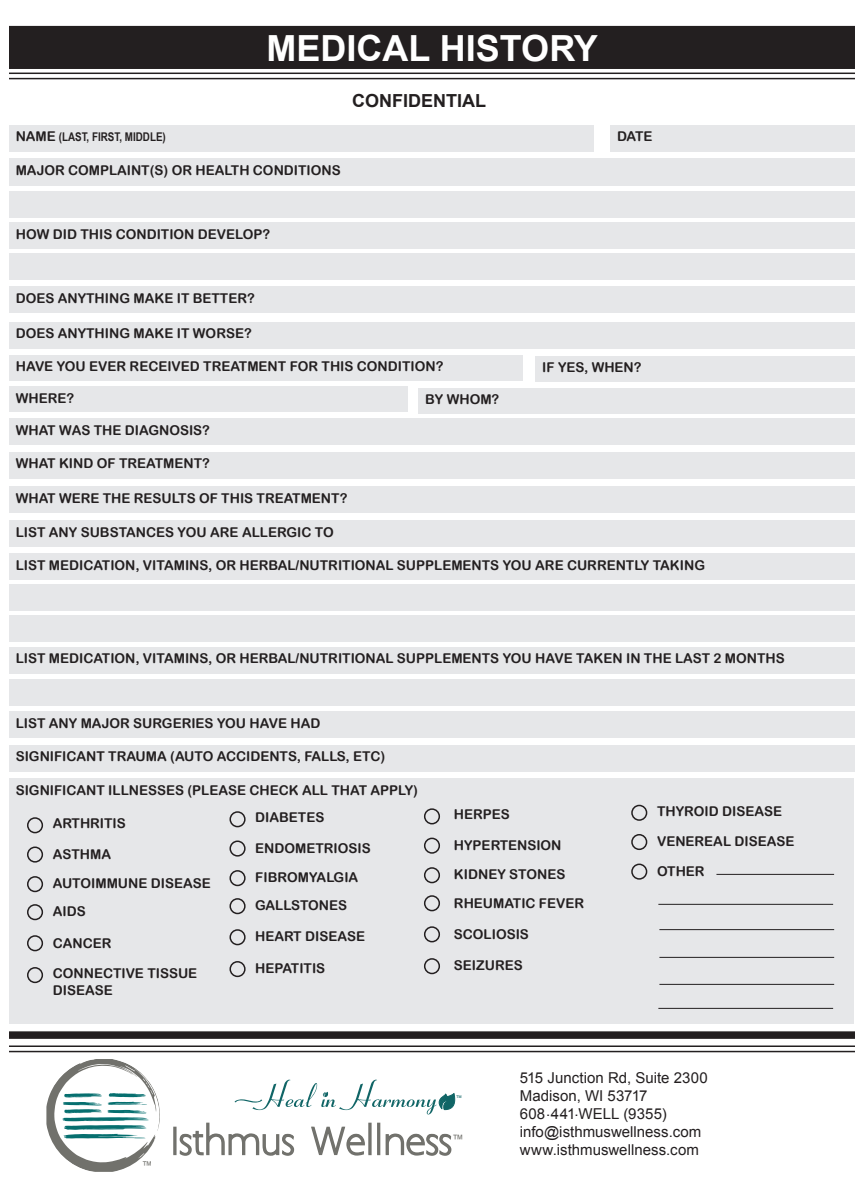
<style>
.page{position:relative;width:864px;height:1188px;background:#fff}
.page>*{position:absolute;margin:0;border:0;box-sizing:border-box;transform-origin:0 0}
.t1{font:700 36px "Arial";color:#fff}
.t2{font:700 18px "Arial";color:#231f20}
.t3{font:17.1px "Apple Chancery";color:#106566;scale:3.5 1}
.t4{font:15px "Arial";color:#231f20}
.t5{font:13.5px "Arial Rounded MT Bold";color:#231f20}
.t6{font:700 12px "Arial Narrow";color:#231f20}
.t7{font:11.55px "Arial";color:#71716c}
.t8{font:10.65px "Arial";color:#71716c}
.t9{font:6.45px "Arial";color:#106566}
.s1{font-family:"Arial Rounded MT Bold";font-weight:400;font-size:13.5px}
</style>
<div class="page">
<div style="left:10px;top:778px;width:844px;height:245px;background:#e6e7e9"></div>
<div style="left:10px;top:27px;width:844px;height:41px;background:#231f20"></div>
<div style="left:9px;top:26px;width:846px;height:43px;border:2px solid #231f20"></div>
<div style="left:9px;top:125px;width:585px;height:27px;background:#e6e7e9"></div>
<div style="left:610px;top:125px;width:245px;height:27px;background:#e6e7e9"></div>
<div style="left:9px;top:191px;width:846px;height:27px;background:#e6e7e9"></div>
<div style="left:9px;top:222px;width:846px;height:27px;background:#e6e7e9"></div>
<div style="left:9px;top:253px;width:846px;height:27px;background:#e6e7e9"></div>
<div style="left:9px;top:286px;width:846px;height:27px;background:#e6e7e9"></div>
<div style="left:9px;top:322px;width:846px;height:27px;background:#e6e7e9"></div>
<div style="left:9px;top:355px;width:514px;height:26px;background:#e6e7e9"></div>
<div style="left:9px;top:387px;width:398px;height:25px;background:#e6e7e9"></div>
<div style="left:418px;top:388px;width:437px;height:26px;background:#e6e7e9"></div>
<div style="left:9px;top:418px;width:846px;height:28px;background:#e6e7e9"></div>
<div style="left:9px;top:452px;width:846px;height:27px;background:#e6e7e9"></div>
<div style="left:536px;top:356px;width:319px;height:26px;background:#e6e7e9"></div>
<div style="left:9px;top:1031px;width:846px;height:8px;background:#231f20"></div>
<hr style="left:9px;top:1046px;width:846px;height:1px;background:#231f20">
<hr style="left:9px;top:1051px;width:846px;height:1px;background:#231f20">
<hr style="left:9px;top:73px;width:846px;height:1px;background:#231f20">
<hr style="left:9px;top:78px;width:846px;height:1px;background:#231f20">
<div style="left:9px;top:159px;width:846px;height:27px;background:#e6e7e9"></div>
<div style="left:9px;top:486px;width:846px;height:27px;background:#e6e7e9"></div>
<div style="left:9px;top:520px;width:846px;height:27px;background:#e6e7e9"></div>
<div style="left:9px;top:554px;width:846px;height:26px;background:#e6e7e9"></div>
<div style="left:9px;top:584px;width:846px;height:27px;background:#e6e7e9"></div>
<div style="left:9px;top:615px;width:846px;height:27px;background:#e6e7e9"></div>
<div style="left:9px;top:647px;width:846px;height:27px;background:#e6e7e9"></div>
<div style="left:9px;top:680px;width:846px;height:26px;background:#e6e7e9"></div>
<div style="left:9px;top:711px;width:846px;height:27px;background:#e6e7e9"></div>
<div style="left:9px;top:745px;width:846px;height:27px;background:#e6e7e9"></div>
<div style="left:27px;top:817px;width:16px;height:16px;border:2px solid #231f20;border-radius:50%"></div>
<div style="left:27px;top:847px;width:16px;height:16px;border:2px solid #231f20;border-radius:50%"></div>
<div style="left:27px;top:876px;width:16px;height:16px;border:2px solid #231f20;border-radius:50%"></div>
<div style="left:27px;top:904px;width:16px;height:16px;border:2px solid #231f20;border-radius:50%"></div>
<div style="left:27px;top:935px;width:16px;height:16px;border:2px solid #231f20;border-radius:50%"></div>
<div style="left:27px;top:967px;width:16px;height:16px;border:2px solid #231f20;border-radius:50%"></div>
<div style="left:230px;top:811px;width:16px;height:16px;border:2px solid #231f20;border-radius:50%"></div>
<div style="left:230px;top:841px;width:16px;height:16px;border:2px solid #231f20;border-radius:50%"></div>
<div style="left:230px;top:870px;width:16px;height:16px;border:2px solid #231f20;border-radius:50%"></div>
<div style="left:229px;top:898px;width:17px;height:16px;border:2px solid #231f20;border-radius:50%"></div>
<div style="left:230px;top:929px;width:16px;height:16px;border:2px solid #231f20;border-radius:50%"></div>
<div style="left:229px;top:961px;width:17px;height:16px;border:2px solid #231f20;border-radius:50%"></div>
<div style="left:424px;top:808px;width:16px;height:16px;border:2px solid #231f20;border-radius:50%"></div>
<div style="left:424px;top:838px;width:16px;height:16px;border:2px solid #231f20;border-radius:50%"></div>
<div style="left:424px;top:867px;width:16px;height:16px;border:2px solid #231f20;border-radius:50%"></div>
<div style="left:424px;top:895px;width:16px;height:16px;border:2px solid #231f20;border-radius:50%"></div>
<div style="left:424px;top:926px;width:16px;height:16px;border:2px solid #231f20;border-radius:50%"></div>
<div style="left:424px;top:958px;width:16px;height:16px;border:2px solid #231f20;border-radius:50%"></div>
<div style="left:631px;top:805px;width:16px;height:16px;border:2px solid #231f20;border-radius:50%"></div>
<div style="left:631px;top:834px;width:16px;height:16px;border:2px solid #231f20;border-radius:50%"></div>
<div style="left:631px;top:864px;width:16px;height:16px;border:2px solid #231f20;border-radius:50%"></div>
<hr style="left:716px;top:874px;width:118px;height:1px;background:#231f20">
<hr style="left:658px;top:904px;width:175px;height:1px;background:#231f20">
<hr style="left:659px;top:929px;width:175px;height:1px;background:#231f20">
<hr style="left:659px;top:957px;width:175px;height:1px;background:#231f20">
<hr style="left:659px;top:984px;width:175px;height:1px;background:#231f20">
<hr style="left:658px;top:1008px;width:175px;height:1px;background:#231f20">
<svg style="left:46px;top:1059px;width:114px;height:113px"></svg>
<div style="left:173px;top:1127px;width:4px;height:28px;border:2px solid #71716c"></div>
<svg style="left:179px;top:1122px;width:116px;height:34px"></svg>
<svg style="left:311px;top:1126px;width:54px;height:30px"></svg>
<div style="left:368px;top:1123px;width:4px;height:32px;border:2px solid #71716c"></div>
<div style="left:377px;top:1123px;width:3px;height:32px;border:2px solid #71716c"></div>
<svg style="left:385px;top:1133px;width:67px;height:23px"></svg>
<svg style="left:252px;top:1079px;width:203px;height:35px"></svg>
<p class="t1" style="left:267px;top:28px;width:333px">MEDICAL HISTORY</p>
<p class="t2" style="left:352px;top:90px;width:135px">CONFIDENTIAL</p>
<p class="t6" style="left:16px;top:128px;width:152px"><span class="s1">NAME</span> (LAST, FIRST, MIDDLE)</p>
<p class="t5" style="left:617px;top:129px;width:37px">DATE</p>
<p class="t5" style="left:16px;top:162px;width:327px">MAJOR COMPLAINT(S) OR HEALTH CONDITIONS</p>
<p class="t5" style="left:16px;top:226px;width:256px">HOW DID THIS CONDITION DEVELOP?</p>
<p class="t5" style="left:16px;top:290px;width:241px">DOES ANYTHING MAKE IT BETTER?</p>
<p class="t5" style="left:16px;top:326px;width:238px">DOES ANYTHING MAKE IT WORSE?</p>
<p class="t5" style="left:16px;top:358px;width:429px">HAVE YOU EVER RECEIVED TREATMENT FOR THIS CONDITION?</p>
<p class="t5" style="left:16px;top:390px;width:60px">WHERE?</p>
<p class="t5" style="left:425px;top:392px;width:76px">BY WHOM?</p>
<p class="t5" style="left:16px;top:422px;width:196px">WHAT WAS THE DIAGNOSIS?</p>
<p class="t5" style="left:16px;top:455px;width:196px">WHAT KIND OF TREATMENT?</p>
<p class="t5" style="left:542px;top:360px;width:101px">IF YES, WHEN?</p>
<p class="t5" style="left:16px;top:490px;width:333px">WHAT WERE THE RESULTS OF THIS TREATMENT?</p>
<p class="t5" style="left:16px;top:524px;width:320px">LIST ANY SUBSTANCES YOU ARE ALLERGIC TO</p>
<p class="t5" style="left:16px;top:557px;width:691px">LIST MEDICATION, VITAMINS, OR HERBAL/NUTRITIONAL SUPPLEMENTS YOU ARE CURRENTLY TAKING</p>
<p class="t5" style="left:16px;top:650px;width:771px">LIST MEDICATION, VITAMINS, OR HERBAL/NUTRITIONAL SUPPLEMENTS YOU HAVE TAKEN IN THE LAST 2 MONTHS</p>
<p class="t5" style="left:16px;top:715px;width:306px">LIST ANY MAJOR SURGERIES YOU HAVE HAD</p>
<p class="t5" style="left:16px;top:748px;width:371px">SIGNIFICANT TRAUMA (AUTO ACCIDENTS, FALLS, ETC)</p>
<p class="t5" style="left:16px;top:782px;width:404px">SIGNIFICANT ILLNESSES (PLEASE CHECK ALL THAT APPLY)</p>
<p class="t5" style="left:53px;top:815px;width:75px">ARTHRITIS</p>
<p class="t5" style="left:53px;top:846px;width:60px">ASTHMA</p>
<p class="t5" style="left:53px;top:876px;width:159px">AUTOIMMUNE DISEASE</p>
<p class="t5" style="left:53px;top:904px;width:34px">AIDS</p>
<p class="t5" style="left:53px;top:935px;width:60px">CANCER</p>
<p class="t5" style="left:53px;top:966px;width:146px">CONNECTIVE TISSUE</p>
<p class="t5" style="left:53px;top:982px;width:61px">DISEASE</p>
<p class="t5" style="left:255px;top:809px;width:71px">DIABETES</p>
<p class="t5" style="left:255px;top:840px;width:117px">ENDOMETRIOSIS</p>
<p class="t5" style="left:255px;top:870px;width:104px">FIBROMYALGIA</p>
<p class="t5" style="left:255px;top:898px;width:93px">GALLSTONES</p>
<p class="t5" style="left:255px;top:929px;width:111px">HEART DISEASE</p>
<p class="t5" style="left:255px;top:961px;width:71px">HEPATITIS</p>
<p class="t8" style="left:142px;top:1160px;width:12px">™</p>
<p class="t3" style="left:230px;top:1086px;width:11px">~</p>
<p class="t5" style="left:454px;top:806px;width:57px">HERPES</p>
<p class="t5" style="left:454px;top:837px;width:109px">HYPERTENSION</p>
<p class="t5" style="left:454px;top:867px;width:113px">KIDNEY STONES</p>
<p class="t5" style="left:454px;top:895px;width:132px">RHEUMATIC FEVER</p>
<p class="t5" style="left:454px;top:926px;width:76px">SCOLIOSIS</p>
<p class="t5" style="left:454px;top:958px;width:70px">SEIZURES</p>
<p class="t5" style="left:657px;top:803px;width:127px">THYROID DISEASE</p>
<p class="t5" style="left:657px;top:833px;width:139px">VENEREAL DISEASE</p>
<p class="t5" style="left:657px;top:863px;width:49px">OTHER</p>
<p class="t9" style="left:456px;top:1095px;width:8px">™</p>
<p class="t7" style="left:452px;top:1132px;width:13px">™</p>
<p class="t4" style="left:520px;top:1069px;width:189px">515 Junction Rd, Suite 2300</p>
<p class="t4" style="left:520px;top:1087px;width:129px">Madison, WI 53717</p>
<p class="t4" style="left:520px;top:1105px;width:149px">608.441.WELL (9355)</p>
<p class="t4" style="left:520px;top:1123px;width:183px">info@isthmuswellness.com</p>
<p class="t4" style="left:520px;top:1141px;width:181px">www.isthmuswellness.com</p>
</div>
